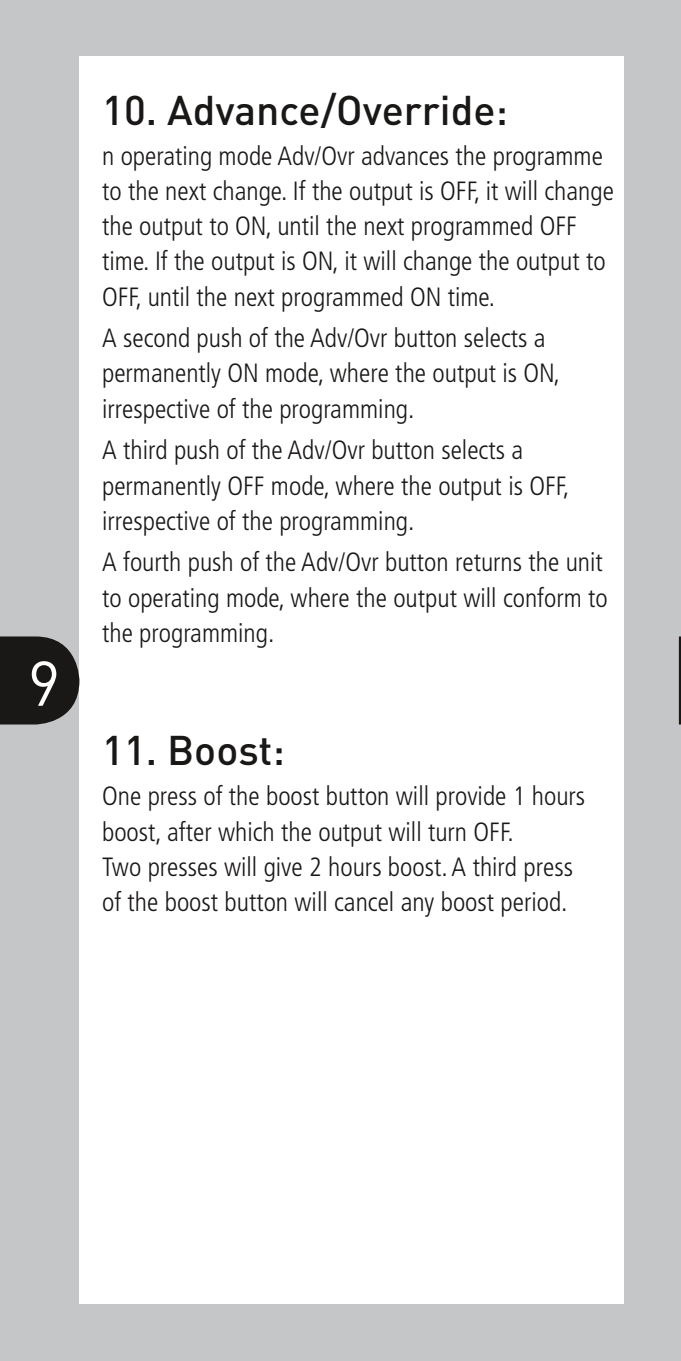
<style>
.page{position:relative;width:681px;height:1361px;background:#fff}
.page>*{position:absolute;margin:0;border:0;box-sizing:border-box;transform-origin:0 0}
.t1{font:62px "DIN";color:#fff}
.t2{font:500 40.8px "DIN";color:#1a1817}
.t3{font:300 condensed 26.4px/35.2px "Frutiger LT";color:#1a1817}
</style>
<div class="page">
<div style="left:0;top:0;width:680px;height:1361px;background:#c5c6c8"></div>
<div style="left:79px;top:57px;width:545px;height:1247px;background:#fff"></div>
<svg style="left:0;top:636px;width:79px;height:89px;background:#2d2c2b"></svg>
<svg style="left:678px;top:636px;width:2px;height:88px"></svg>
<h1 class="t1" style="left:28px;top:645px;width:34px">9</h1>
<h2 class="t2" style="left:102px;top:84px;width:407px">10. Advance/Override:</h2>
<p class="t3" style="left:102px;top:138px;width:513px">n operating mode Adv/Ovr advances the programme to the next change. If the output is off, it will change the output to on, until the next programmed off time. If the output is on, it will change the output to off, until the next programmed on time.</p>
<p class="t3" style="left:102px;top:321px;width:459px">A second push of the Adv/Ovr button selects a permanently on mode, where the output is on, irrespective of the programming.</p>
<p class="t3" style="left:102px;top:433px;width:468px">A third push of the Adv/Ovr button selects a permanently off mode, where the output is off, irrespective of the programming.</p>
<p class="t3" style="left:102px;top:545px;width:507px">A fourth push of the Adv/Ovr button returns the unit to operating mode, where the output will conform to the programming.</p>
<h2 class="t2" style="left:102px;top:724px;width:184px">11. Boost:</h2>
<p class="t3" style="left:102px;top:779px;width:484px">One press of the boost button will provide 1 hours boost, after which the output will turn off.<br>Two presses will give 2 hours boost. A third press of the boost button will cancel any boost period.</p>
</div>
